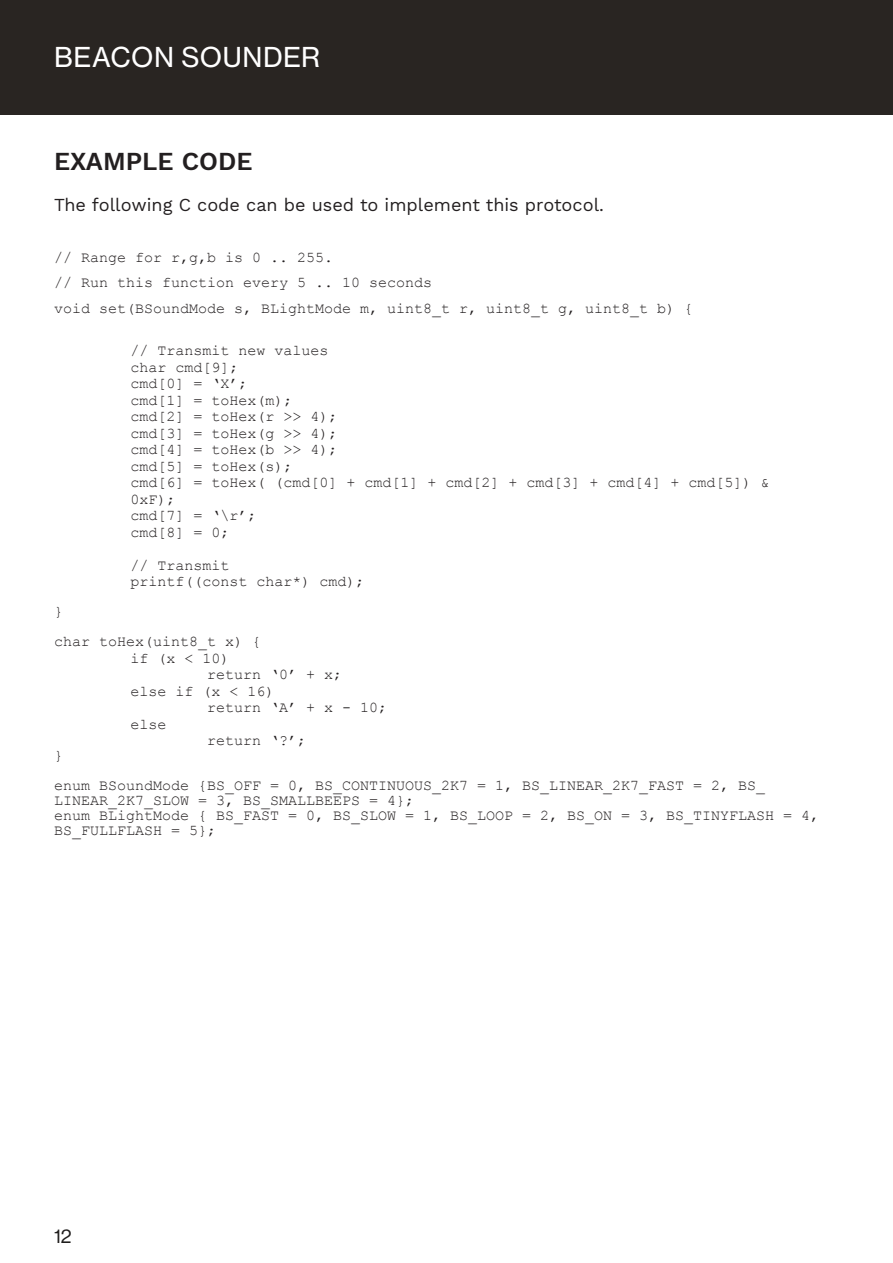
<style>
.page{position:relative;width:893px;height:1263px;background:#fff}
.page>*{position:absolute;margin:0;border:0;box-sizing:border-box;transform-origin:0 0}
.t1{font:27px "N Haas Grotesk TX Pro 55 Rg";letter-spacing:.02em;color:#fff}
.t2{font:600 25.5px "Work Sans";color:#231f20}
.t3{font:19.5px "N Haas Grotesk DS Pro 55 Rg";color:#1f1d1c}
.t4{font:18px "Work Sans";color:#231f20}
.t5{font:15px/15px "Courier New";color:#231f20}
</style>
<div class="page">
<div style="left:0;top:0;width:892px;height:115px;background:#292522"></div>
<svg style="left:892px;top:0;width:1px;height:115px"></svg>
<h1 class="t1" style="left:54px;top:40px;width:267px">BEACON SOUNDER</h1>
<p class="t2" style="left:54px;top:146px;width:200px">EXAMPLE CODE</p>
<p class="t4" style="left:54px;top:194px;width:551px">The following C code can be used to implement this protocol.</p>
<p class="t5" style="left:54px;top:249px;width:281px">// Range for r,g,b is 0 .. 255.</p>
<p class="t5" style="left:54px;top:275px;width:380px">// Run this function every 5 .. 10 seconds</p>
<p class="t5" style="left:54px;top:300px;width:640px">void set(BSoundMode s, BLightMode m, uint8_t r, uint8_t g, uint8_t b) {</p>
<p class="t5" style="left:131px;top:342px;width:200px">// Transmit new values</p>
<p class="t5" style="left:131px;top:359px;width:109px">char cmd[9];</p>
<p class="t5" style="left:131px;top:375px;width:118px">cmd[0] = ‘X’;</p>
<p class="t5" style="left:131px;top:392px;width:164px">cmd[1] = toHex(m);</p>
<p class="t5" style="left:131px;top:408px;width:209px">cmd[2] = toHex(r &gt;&gt; 4);</p>
<p class="t5" style="left:131px;top:425px;width:209px">cmd[3] = toHex(g &gt;&gt; 4);</p>
<p class="t5" style="left:131px;top:441px;width:209px">cmd[4] = toHex(b &gt;&gt; 4);</p>
<p class="t5" style="left:131px;top:458px;width:164px">cmd[5] = toHex(s);</p>
<p class="t5" style="left:131px;top:474px;width:640px;line-height:16.5px">cmd[6] = toHex( (cmd[0] + cmd[1] + cmd[2] + cmd[3] + cmd[4] + cmd[5]) &amp;<br>0xF);</p>
<p class="t5" style="left:131px;top:507px;width:128px">cmd[7] = ‘\r’;</p>
<p class="t5" style="left:131px;top:524px;width:100px">cmd[8] = 0;</p>
<p class="t5" style="left:131px;top:557px;width:100px">// Transmit</p>
<p class="t5" style="left:131px;top:573px;width:236px">printf((const char*) cmd);</p>
<p class="t5" style="left:54px;top:603px;width:10px">}</p>
<p class="t5" style="left:54px;top:633px;width:209px">char toHex(uint8_t x) {</p>
<p class="t5" style="left:131px;top:650px;width:100px">if (x &lt; 10)</p>
<p class="t5" style="left:207px;top:666px;width:136px">return ‘0’ + x;</p>
<p class="t5" style="left:131px;top:683px;width:146px">else if (x &lt; 16)</p>
<p class="t5" style="left:207px;top:699px;width:182px">return ‘A’ + x - 10;</p>
<p class="t5" style="left:131px;top:716px;width:37px">else</p>
<p class="t5" style="left:207px;top:732px;width:100px">return ‘?’;</p>
<p class="t5" style="left:54px;top:747px;width:10px">}</p>
<p class="t5" style="left:54px;top:777px;width:712px">enum BSoundMode {BS_OFF = 0, BS_CONTINUOUS_2K7 = 1, BS_LINEAR_2K7_FAST = 2, BS_<br>LINEAR_2K7_SLOW = 3, BS_SMALLBEEPS = 4};</p>
<p class="t5" style="left:54px;top:807px;width:766px">enum BLightMode { BS_FAST = 0, BS_SLOW = 1, BS_LOOP = 2, BS_ON = 3, BS_TINYFLASH = 4,<br>BS_FULLFLASH = 5};</p>
<h3 class="t3" style="left:54px;top:1225px;width:19px">12</h3>
</div>
